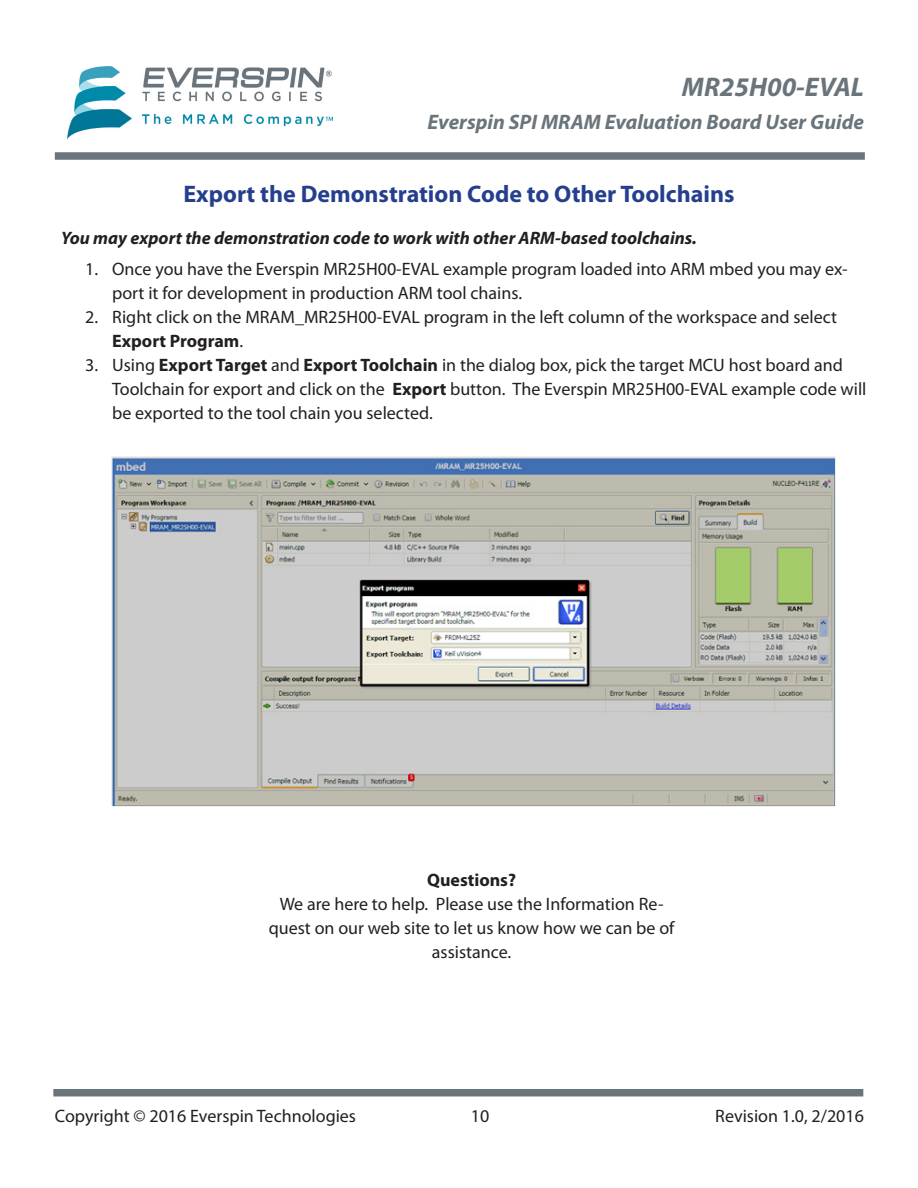
<style>
.page{position:relative;width:918px;height:1188px;background:#fff}
.page>*{position:absolute;margin:0;border:0;box-sizing:border-box;transform-origin:0 0}
.t1{font:italic 700 27px "Myriad Pro";color:#6a747b}
.Header_1_Style_Only{font:700 24px "Myriad Pro";color:#253f8e}
.t2{font:italic 700 21px "Myriad Pro";color:#6a747b}
.t3{font:18px/24px "Myriad Pro";color:#231f20}
.Heading_3{font:italic 700 18px "Myriad Pro";color:#231f20}
.t4{font:700 18px "Myriad Pro";color:#231f20}
.s1{font-weight:700}
</style>
<div class="page">
<div style="left:55px;top:152px;width:810px;height:8px;background:#6a747b"></div>
<div style="left:53px;top:1089px;width:810px;height:7px;background:#6a747b"></div>
<img style="left:68px;top:67px;width:265px;height:71px">
<img style="left:112px;top:457px;width:723px;height:349px">
<h1 class="t1" style="left:682px;top:69px;width:184px">MR25H00-EVAL</h1>
<p class="t2" style="left:428px;top:108px;width:438px">Everspin SPI MRAM Evaluation Board User Guide</p>
<p class="Header_1_Style_Only" style="left:183px;top:178px;width:553px">Export the Demonstration Code to Other Toolchains</p>
<p class="Heading_3" style="left:61px;top:226px;width:637px">You may export the demonstration code to work with other ARM-based toolchains.</p>
<p class="t3" style="left:112px;top:256px;width:737px;text-indent:-27px">1. Once you have the Everspin MR25H00-EVAL example program loaded into ARM mbed you may ex&shy;port it for development in production ARM tool chains.</p>
<p class="t3" style="left:112px;top:304px;width:726px;text-indent:-27px">2. Right click on the MRAM_MR25H00-EVAL program in the left column of the workspace and select<br><span class="s1">Export Program</span>.</p>
<p class="t3" style="left:112px;top:352px;width:756px;text-indent:-27px">3. Using <span class="s1">Export Target</span> and <span class="s1">Export Toolchain</span> in the dialog box, pick the target MCU host board and<br>Toolchain for export and click on the <span class="s1">Export</span> button. The Everspin MR25H00-EVAL example code will be exported to the tool chain you selected.</p>
<p class="t4" style="left:427px;top:868px;width:91px">Questions?</p>
<p class="t3" style="left:269px;top:891px;width:407px;text-align:center">We are here to help. Please use the Information Re&shy;quest on our web site to let us know how we can be of assistance.</p>
<p class="t3" style="left:55px;top:1104px;width:303px">Copyright © 2016 Everspin Technologies</p>
<p class="t3" style="left:471px;top:1104px;width:20px">10</p>
<p class="t3" style="left:715px;top:1104px;width:150px">Revision 1.0, 2/2016</p>
</div>
